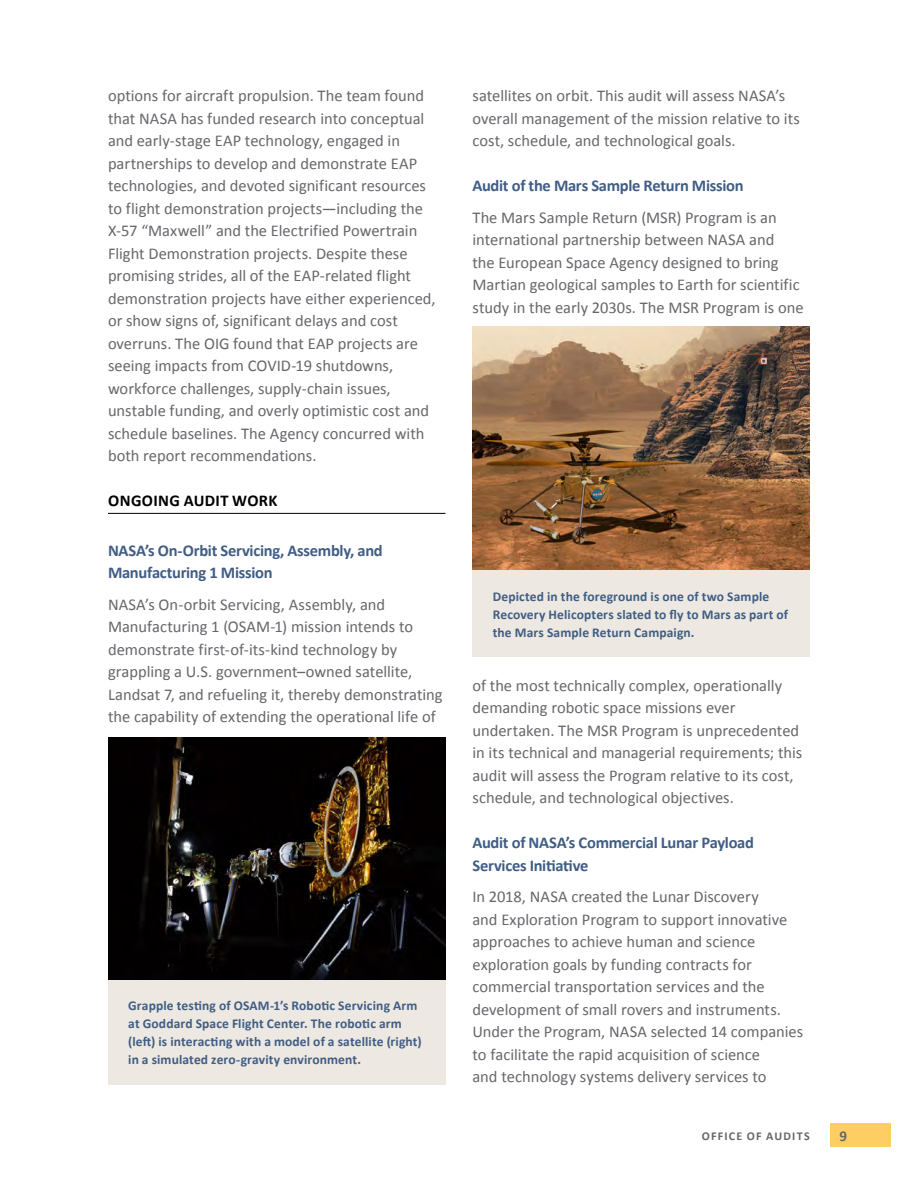
<style>
.page{position:relative;width:918px;height:1188px;background:#fff}
.page>*{position:absolute;margin:0;border:0;box-sizing:border-box;transform-origin:0 0}
.Body{font:16.5px/22.5px "Calibri";color:#66676c}
.H3_Blue_Bold{font:700 16.5px/22.5px "Calibri";letter-spacing:-.02em;color:#405d84}
.H2_All-caps_Underlined{font:700 16.5px "Calibri";letter-spacing:.02em;color:#010101}
.t1{font:700 15px "Calibri";color:#66676c}
.t2{font:700 13.5px/18px "Calibri";letter-spacing:.01em;color:#405d84}
.t3{font:700 12px "Calibri";letter-spacing:.105em;color:#66676c}
</style>
<div class="page">
<hr style="left:108px;top:513px;width:338px;height:1px;background:#010101">
<div style="left:108px;top:979px;width:338px;height:105px;background:#ede9e2"></div>
<div style="left:472px;top:569px;width:338px;height:88px;background:#ede9e2"></div>
<img style="left:108px;top:737px;width:338px;height:242px">
<img style="left:473px;top:326px;width:337px;height:244px">
<div style="left:830px;top:1123px;width:61px;height:24px;background:#fecd64"></div>
<p class="Body" style="left:108px;top:85px;width:329px">options for aircraft propulsion. The team found that NASA has funded research into conceptual and early-stage EAP technology, engaged in partnerships to develop and demonstrate EAP technologies, and devoted significant resources to flight demonstration projects—including the X-57 “Maxwell” and the Electrified Powertrain Flight Demonstration projects. Despite these promising strides, all of the EAP-related flight demonstration projects have either experienced, or show signs of, significant delays and cost overruns. The OIG found that EAP projects are seeing impacts from COVID-19 shutdowns, workforce challenges, supply-chain issues, unstable funding, and overly optimistic cost and schedule baselines. The Agency concurred with both report recommendations.</p>
<h2 class="H2_All-caps_Underlined" style="left:108px;top:490px;width:171px">ONGOING AUDIT WORK</h2>
<h3 class="H3_Blue_Bold" style="left:108px;top:539px;width:276px">NASA’s On-Orbit Servicing, Assembly, and<br>Manufacturing 1 Mission</h3>
<p class="Body" style="left:108px;top:593px;width:336px">NASA’s On-orbit Servicing, Assembly, and Manufacturing 1 (OSAM-1) mission intends to demonstrate first-of-its-kind technology by grappling a U.S. government–owned satellite, Landsat 7, and refueling it, thereby demonstrating the capability of extending the operational life of</p>
<p class="t2" style="left:128px;top:997px;width:295px">Grapple testing of OSAM-1’s Robotic Servicing Arm at Goddard Space Flight Center. The robotic arm (left) is interacting with a model of a satellite (right) in a simulated zero-gravity environment.</p>
<p class="Body" style="left:473px;top:85px;width:329px">satellites on orbit. This audit will assess NASA’s overall management of the mission relative to its cost, schedule, and technological goals.</p>
<h3 class="H3_Blue_Bold" style="left:472px;top:175px;width:273px">Audit of the Mars Sample Return Mission</h3>
<p class="Body" style="left:472px;top:206px;width:333px">The Mars Sample Return (MSR) Program is an international partnership between NASA and<br>the European Space Agency designed to bring Martian geological samples to Earth for scientific study in the early 2030s. The MSR Program is one</p>
<p class="t2" style="left:493px;top:587px;width:297px">Depicted in the foreground is one of two Sample<br>Recovery Helicopters slated to fly to Mars as part of the Mars Sample Return Campaign.</p>
<p class="Body" style="left:472px;top:674px;width:331px">of the most technically complex, operationally demanding robotic space missions ever undertaken. The MSR Program is unprecedented in its technical and managerial requirements; this audit will assess the Program relative to its cost, schedule, and technological objectives.</p>
<h3 class="H3_Blue_Bold" style="left:472px;top:832px;width:283px">Audit of NASA’s Commercial Lunar Payload<br>Services Initiative</h3>
<p class="Body" style="left:472px;top:886px;width:332px">In 2018, NASA created the Lunar Discovery<br>and Exploration Program to support innovative approaches to achieve human and science exploration goals by funding contracts for commercial transportation services and the development of small rovers and instruments.<br>Under the Program, NASA selected 14 companies to facilitate the rapid acquisition of science<br>and technology systems delivery services to</p>
<p class="t3" style="left:702px;top:1128px;width:17px">Office</p>
<p class="t3" style="left:747px;top:1128px;width:52px">of Audits</p>
<p class="t1" style="left:840px;top:1126px;width:9px">9</p>
</div>
